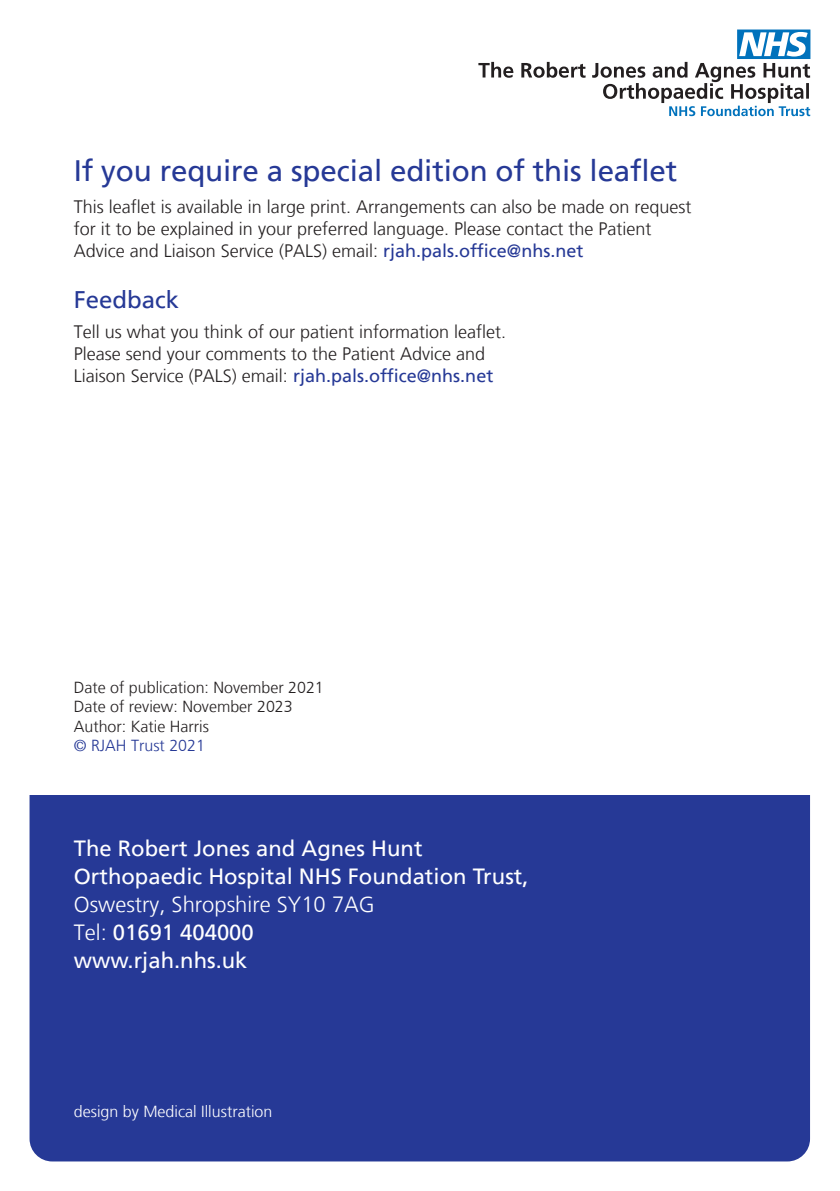
<style>
.page{position:relative;width:840px;height:1191px;background:#fff}
.page>*{position:absolute;margin:0;border:0;box-sizing:border-box;transform-origin:0 0}
.Headers{font:29.6px "Frutiger LT";letter-spacing:-.005em;color:#263996}
.Headers-2{font:24px "Frutiger LT";color:#263996}
.t1{font:22px "Frutiger LT";color:#fff}
.t2{font:300 22px "Frutiger LT";color:#fff}
.Headers-3{font:300 18px "Frutiger LT";color:#231f20}
.body{font:300 16px "Frutiger LT";color:#231f20}
.t3{font:300 16px "Frutiger LT";color:#fff}
.body-2{font:300 16px "Frutiger LT";color:#263996}
.s1{font-weight:400;color:#263996}
.s2{font-weight:300}
</style>
<div class="page">
<svg style="left:478px;top:30px;width:332px;height:86px"></svg>
<div style="left:30px;top:795px;width:779px;height:366px;background:#263996"></div>
<p class="Headers" style="left:74px;top:154px;width:604px">If you require a special edition of this leaflet</p>
<p class="Headers-3" style="left:74px;top:197px;width:619px">This leaflet is available in large print. Arrangements can also be made on request</p>
<p class="Headers-3" style="left:74px;top:219px;width:579px">for it to be explained in your preferred language. Please contact the Patient</p>
<p class="Headers-3" style="left:74px;top:241px;width:511px">Advice and Liaison Service (PALS) email: <span class="s1">rjah.pals.office@nhs.net</span></p>
<p class="Headers-2" style="left:74px;top:286px;width:107px">Feedback</p>
<p class="Headers-3" style="left:74px;top:321px;width:434px">Tell us what you think of our patient information leaflet.</p>
<p class="Headers-3" style="left:74px;top:343px;width:413px">Please send your comments to the Patient Advice and</p>
<p class="Headers-3" style="left:74px;top:365px;width:421px">Liaison Service (PALS) email: <span class="s1">rjah.pals.office@nhs.net</span></p>
<p class="body" style="left:74px;top:678px;width:251px">Date of publication: November 2021</p>
<p class="body" style="left:74px;top:698px;width:220px">Date of review: November 2023</p>
<p class="body" style="left:74px;top:717px;width:137px">Author: Katie Harris</p>
<p class="body-2" style="left:74px;top:736px;width:133px">© RJAH Trust 2021</p>
<p class="t1" style="left:74px;top:835px;width:350px">The Robert Jones and Agnes Hunt</p>
<p class="t1" style="left:74px;top:863px;width:456px">Orthopaedic Hospital NHS Foundation Trust,</p>
<p class="t2" style="left:74px;top:892px;width:302px">Oswestry, Shropshire SY10 7AG</p>
<p class="t1" style="left:74px;top:919px;width:181px"><span class="s2">Tel:</span> 01691 404000</p>
<p class="t1" style="left:74px;top:947px;width:175px">www.rjah.nhs.uk</p>
<p class="t3" style="left:74px;top:1102px;width:200px">design by Medical Illustration</p>
</div>
